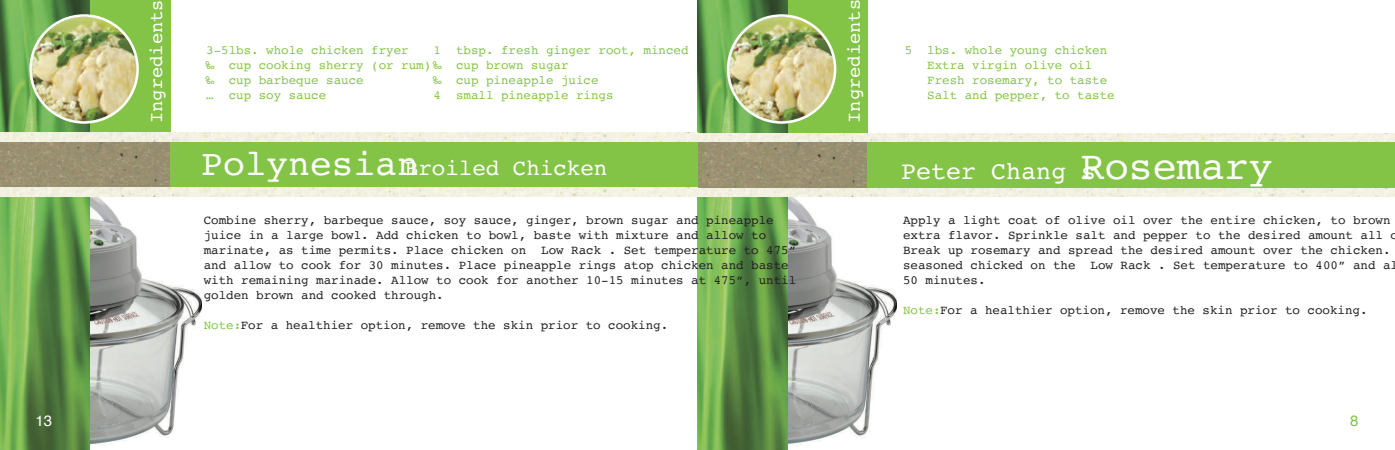
<style>
.page{position:relative;width:1395px;height:450px;background:#fff}
.page>*{position:absolute;margin:0;border:0;box-sizing:border-box;transform-origin:0 0}
.t1{font:25px "Courier";color:#fff}
.t2{font:22.5px "Courier";color:#fff}
.t3{font:18.75px "Courier";color:#fff}
.t4{font:15px "Helvetica";color:#fff}
.t5{font:15px "Helvetica";color:#83c447}
.t6{font:12.5px/15px "Courier";color:#231f20}
.t7{font:12.5px/15px "Courier";color:#83c447}
.s1{font-size:36.25px}
.s2{color:#83c447}
.s3{font-size:40px}
</style>
<div class="page">
<div style="left:698px;top:0;width:170px;height:138px;background:#83c447"></div>
<img style="left:788px;top:197px;width:109px;height:248px">
<img style="left:698px;top:0;width:90px;height:450px">
<img style="left:727px;top:14px;width:109px;height:110px">
<img style="left:698px;top:142px;width:170px;height:46px">
<div style="left:868px;top:139px;width:527px;height:52px;background:#83c447"></div>
<img style="left:90px;top:132px;width:1305px;height:10px">
<img style="left:90px;top:188px;width:1305px;height:9px">
<div style="left:0;top:0;width:170px;height:138px;background:#83c447"></div>
<img style="left:90px;top:192px;width:111px;height:253px">
<img style="left:0;top:0;width:90px;height:450px">
<img style="left:29px;top:14px;width:110px;height:110px">
<img style="left:0;top:140px;width:170px;height:48px">
<div style="left:170px;top:139px;width:528px;height:52px;background:#83c447"></div>
<p class="t4" style="left:36px;top:415px;width:18px">13</p>
<h3 class="t3" style="left:148px;top:123px;width:125px;rotate:-90deg">Ingredients</h3>
<p class="t7" style="left:206px;top:44px;width:364px">3-5lbs. whole chicken fryer<br>‰ cup cooking sherry (or rum) ‰ cup brown sugar ‰ cup barbeque sauce<br>… cup soy sauce</p>
<p class="t7" style="left:433px;top:44px;width:257px">1 tbsp. fresh ginger root, minced</p>
<p class="t7" style="left:433px;top:74px;width:182px">‰ cup pineapple juice<br>4 small pineapple rings</p>
<h2 class="t2" style="left:201px;top:158px;width:408px"><span class="s1">Polynesian</span>Broiled Chicken</h2>
<p class="t6" style="left:204px;top:213px;width:594px">Combine sherry, barbeque sauce, soy sauce, ginger, brown sugar and pineapple juice in a large bowl. Add chicken to bowl, baste with mixture and allow to marinate, as time permits. Place chicken on Low Rack . Set temperature to 475” and allow to cook for 30 minutes. Place pineapple rings atop chicken and baste with remaining marinade. Allow to cook for another 10-15 minutes at 475”, until golden brown and cooked through.</p>
<p class="t6" style="left:204px;top:318px;width:466px"><span class="s2">Note:</span>For a healthier option, remove the skin prior to cooking.</p>
<h3 class="t3" style="left:846px;top:123px;width:125px;rotate:-90deg">Ingredients</h3>
<p class="t7" style="left:927px;top:44px;width:189px;text-indent:-22px">5 lbs. whole young chicken<br>Extra virgin olive oil<br>Fresh rosemary, to taste<br>Salt and pepper, to taste</p>
<h1 class="t1" style="left:901px;top:160px;width:373px">Peter Chang s<span class="s3">Rosemary</span></h1>
<p class="t6" style="left:903px;top:213px;width:496px">Apply a light coat of olive oil over the entire chicken, to brown extra flavor. Sprinkle salt and pepper to the desired amount all o Break up rosemary and spread the desired amount over the chicken. seasoned chicked on the Low Rack . Set temperature to 400” and al 50 minutes.</p>
<p class="t6" style="left:903px;top:303px;width:466px"><span class="s2">Note:</span>For a healthier option, remove the skin prior to cooking.</p>
<p class="t5" style="left:1350px;top:414px;width:10px">8</p>
</div>
